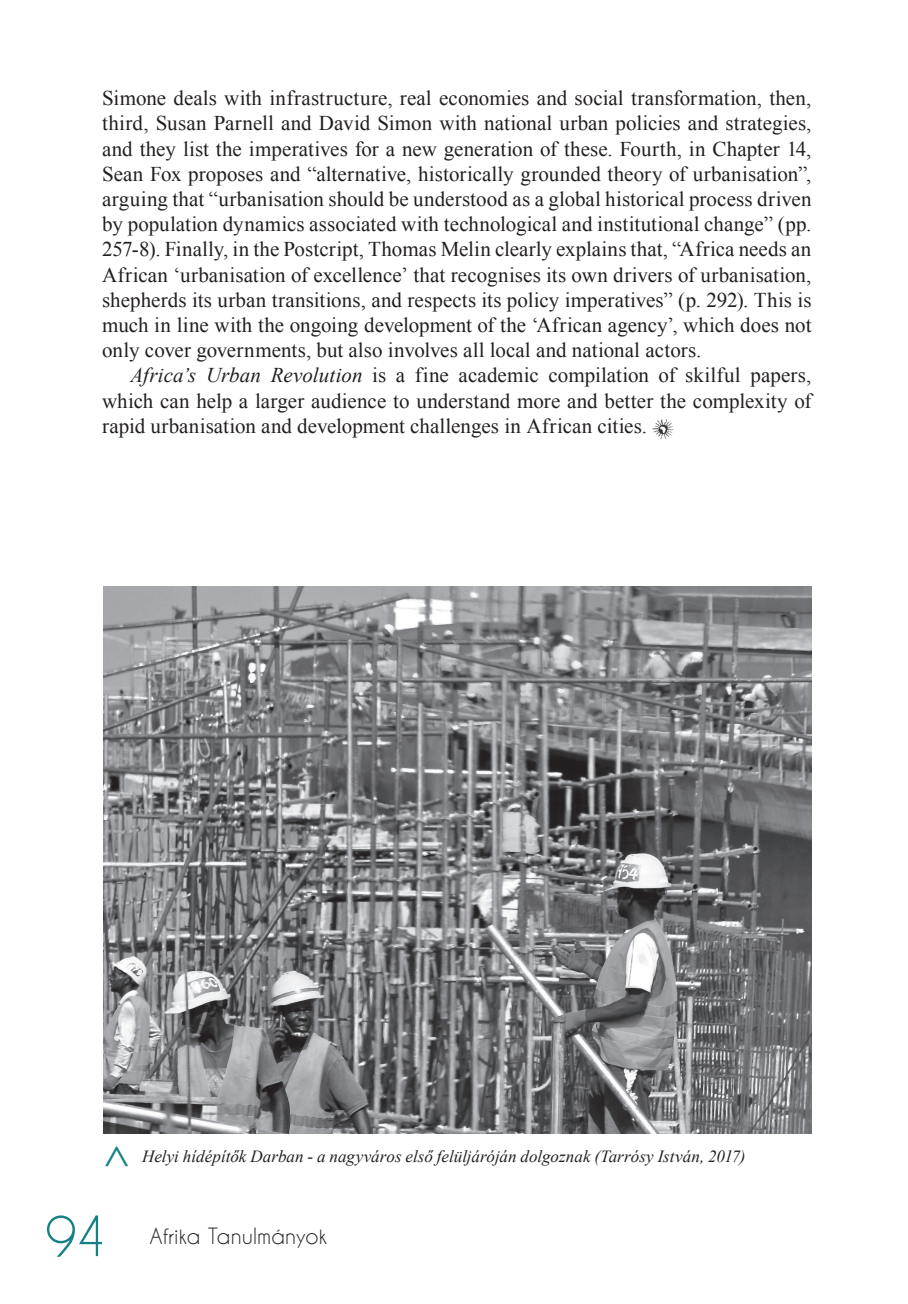
<style>
.page{position:relative;width:908px;height:1304px;background:#fff}
.page>*{position:absolute;margin:0;border:0;box-sizing:border-box;transform-origin:0 0}
.t1{font:52px "Caviar Dreams";color:#168186}
.t2{font:44px "Chantelli Antiqua";color:#168186}
.t3{font:21px/25.2px "Times New Roman";color:#231f20;text-align:justify}
.t4{font:21px "Caviar Dreams";color:#231f20}
.t5{font:italic 17px "Times New Roman";color:#231f20}
.s1{font-style:italic}
</style>
<div class="page">
<img style="left:103px;top:587px;width:708px;height:546px">
<img style="left:652px;top:420px;width:20px;height:19px">
<p class="t3" style="left:102px;top:85px;width:710px">Simone deals with infrastructure, real economies and social transformation, then, third, Susan Parnell and David Simon with national urban policies and strategies, and they list the imperatives for a new generation of these. Fourth, in Chapter 14, Sean Fox proposes and “alternative, historically grounded theory of urbanisation”, arguing that “urbanisation should be understood as a global historical process driven by population dynamics associated with technological and institutional change” (pp.<br>257-8). Finally, in the Postcript, Thomas Melin clearly explains that, “Africa needs an African ‘urbanisation of excellence’ that recognises its own drivers of urbanisation, shepherds its urban transitions, and respects its policy imperatives” (p. 292). This is much in line with the ongoing development of the ‘African agency’, which does not only cover governments, but also involves all local and national actors.</p>
<p class="t3" style="left:102px;top:363px;width:710px;text-indent:28px"><span class="s1">Africa’s Urban Revolution</span> is a fine academic compilation of skilful papers, which can help a larger audience to understand more and better the complexity of rapid urbanisation and development challenges in African cities.</p>
<h2 class="t2" style="left:147px;top:1145px;width:25px;rotate:90deg">&lt;</h2>
<p class="t5" style="left:142px;top:1145px;width:604px">Helyi hídépítők Darban - a nagyváros első felüljáróján dolgoznak (Tarrósy István, 2017)</p>
<h1 class="t1" style="left:45px;top:1205px;width:63px">94</h1>
<p class="t4" style="left:149px;top:1224px;width:179px">Afrika Tanulmányok</p>
</div>
